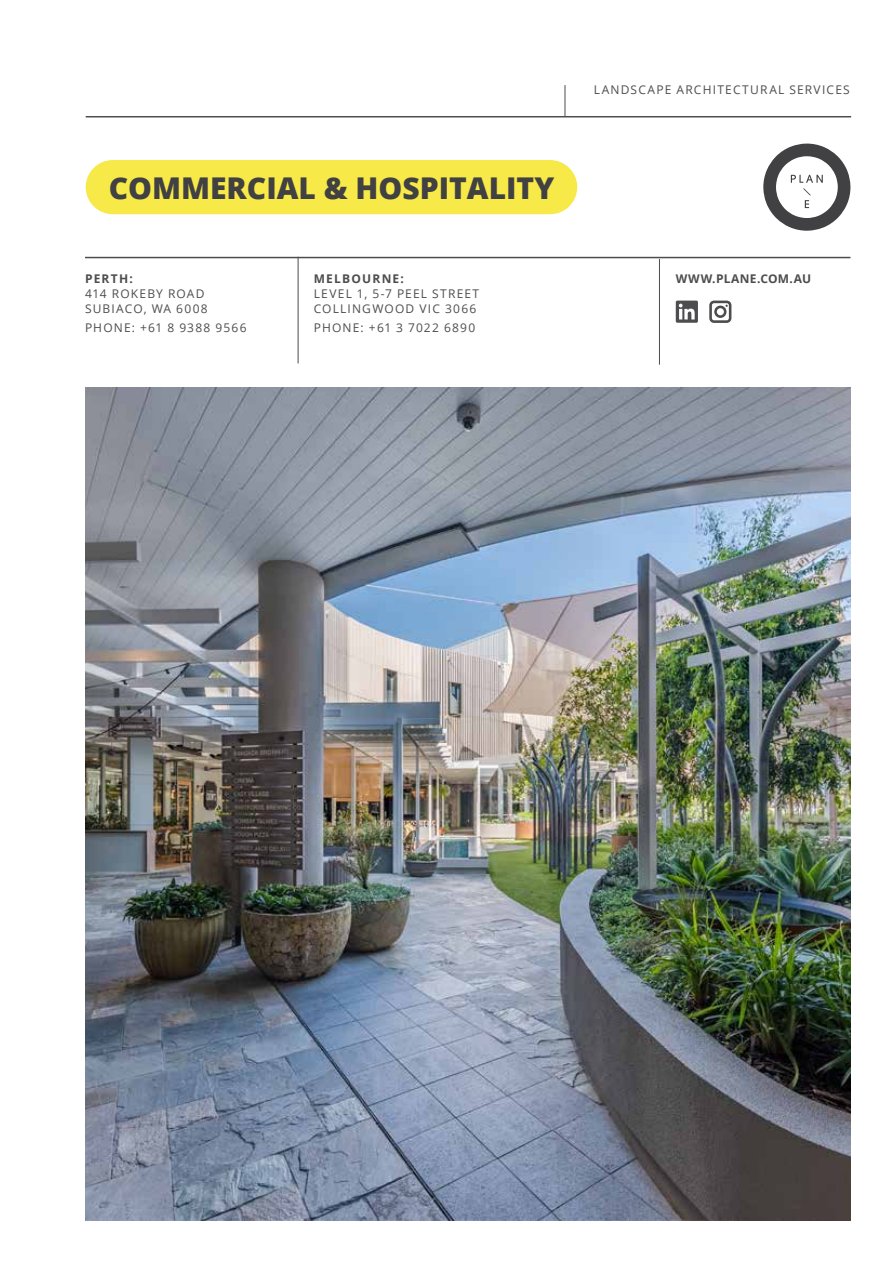
<style>
.page{position:relative;width:893px;height:1263px;background:#fff}
.page>*{position:absolute;margin:0;border:0;box-sizing:border-box;transform-origin:0 0}
.t1{font:800 30px "Open Sans";color:#414042}
.t2{font:12px/15px "Open Sans";letter-spacing:.1em;color:#4d4d4f}
.t3{font:700 12px "Open Sans";letter-spacing:.095em;color:#4d4d4f}
.t4{font:700 12px "Open Sans";letter-spacing:.02em;color:#4d4d4f}
</style>
<div class="page">
<img style="left:85px;top:388px;width:765px;height:832px">
<svg style="left:763px;top:144px;width:87px;height:87px"></svg>
<hr style="left:86px;top:116px;width:765px;height:1px;background:#4d4d4f">
<hr style="left:85px;top:257px;width:765px;height:1px;background:#4d4d4f">
<hr style="left:298px;top:257px;width:1px;height:106px;background:#4d4d4f">
<hr style="left:659px;top:259px;width:1px;height:106px;background:#4d4d4f">
<hr style="left:565px;top:85px;width:1px;height:32px;background:#4d4d4f">
<svg style="left:676px;top:301px;width:22px;height:22px"></svg>
<svg style="left:709px;top:301px;width:22px;height:22px"></svg>
<div style="left:86px;top:160px;width:491px;height:54px;background:#f6e948;border-radius:27px"></div>
<h1 class="t1" style="left:109px;top:165px;width:447px">COMMERCIAL &amp; HOSPITALITY</h1>
<p class="t3" style="left:85px;top:270px;width:49px">PERTH:</p>
<p class="t2" style="left:85px;top:286px;width:124px">414 ROKEBY ROAD<br>SUBIACO, WA 6008</p>
<p class="t2" style="left:85px;top:319px;width:163px">PHONE: +61 8 9388 9566</p>
<p class="t3" style="left:314px;top:270px;width:92px">MELBOURNE:</p>
<p class="t2" style="left:314px;top:286px;width:167px">LEVEL 1, 5-7 PEEL STREET<br>COLLINGWOOD VIC 3066</p>
<p class="t2" style="left:314px;top:319px;width:163px">PHONE: +61 3 7022 6890</p>
<p class="t2" style="left:594px;top:82px;width:258px">LANDSCAPE ARCHITECTURAL SERVICES</p>
<p class="t4" style="left:676px;top:270px;width:137px">WWW.PLANE.COM.AU</p>
</div>
